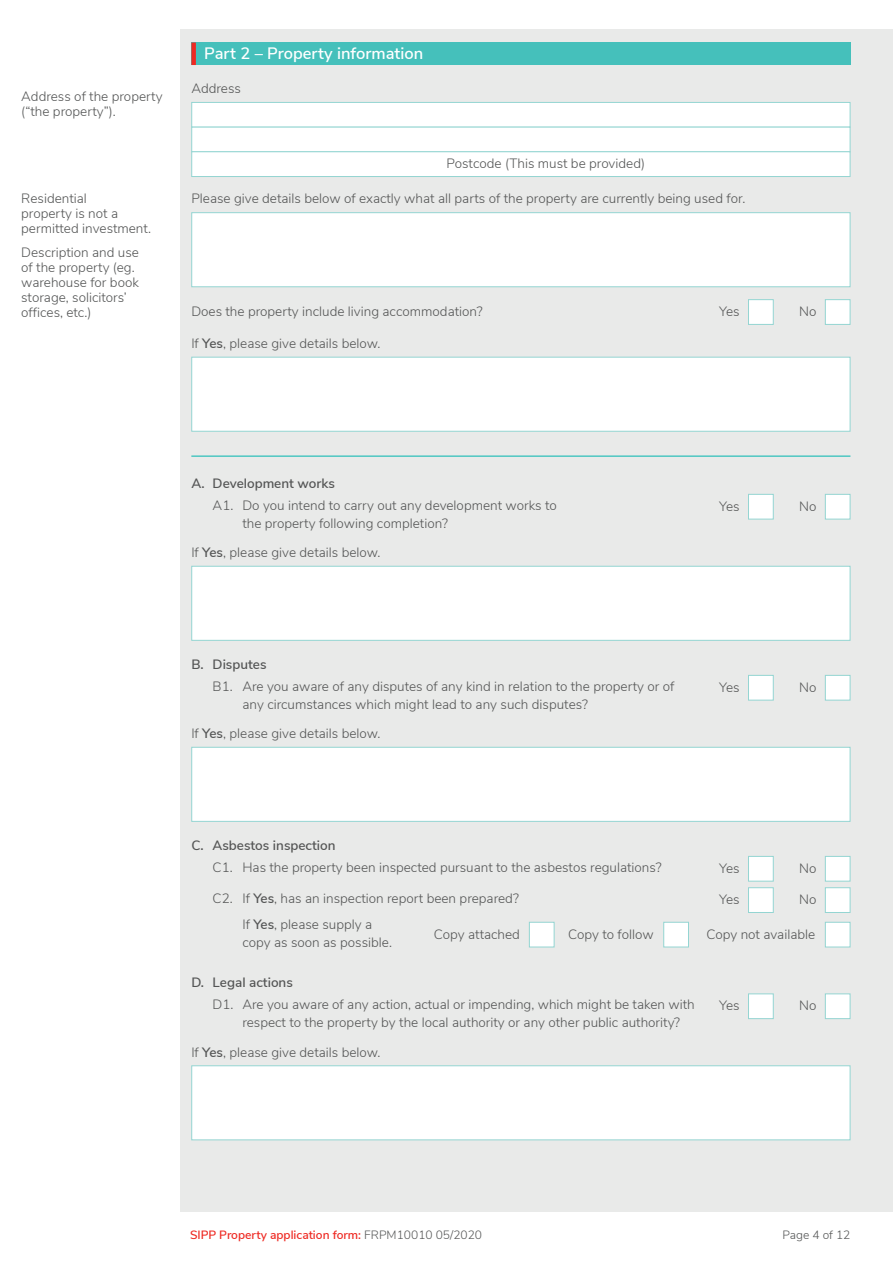
<style>
.page{position:relative;width:893px;height:1263px;background:#fff}
.page>*{position:absolute;margin:0;border:0;box-sizing:border-box;transform-origin:0 0}
.t1{font:600 16.5px "Nunito Sans";color:#fff}
.t2{font:300 13.5px/15px "Nunito Sans";color:#545555}
.t3{font:600 13.5px "Nunito Sans";color:#545555}
.t4{font:600 12px "Nunito Sans";color:#ee2a23}
.t5{font:300 12px "Nunito Sans";color:#545555}
.s1{font-weight:600}
.s2{font-weight:300;color:#545555}
</style>
<div class="page">
<div style="left:181px;top:30px;width:712px;height:1182px;background:#e9eae9"></div>
<div style="left:191px;top:43px;width:659px;height:22px;background:#45c0bb"></div>
<div style="left:191px;top:43px;width:5px;height:22px;background:#ee2a23"></div>
<div style="left:191px;top:102px;width:659px;height:26px;background:#fff;border:1px solid #94d5d2"></div>
<div style="left:191px;top:127px;width:659px;height:25px;background:#fff;border:1px solid #94d5d2"></div>
<div style="left:191px;top:151px;width:659px;height:26px;background:#fff;border:1px solid #94d5d2"></div>
<div style="left:191px;top:212px;width:659px;height:75px;background:#fff;border:1px solid #94d5d2"></div>
<div style="left:191px;top:357px;width:659px;height:75px;background:#fff;border:1px solid #94d5d2"></div>
<div style="left:825px;top:299px;width:25px;height:26px;background:#fff;border:1px solid #94d5d2"></div>
<div style="left:748px;top:299px;width:26px;height:26px;background:#fff;border:1px solid #94d5d2"></div>
<div style="left:191px;top:566px;width:659px;height:75px;background:#fff;border:1px solid #94d5d2"></div>
<div style="left:825px;top:494px;width:25px;height:25px;background:#fff;border:1px solid #94d5d2"></div>
<div style="left:748px;top:494px;width:26px;height:25px;background:#fff;border:1px solid #94d5d2"></div>
<div style="left:191px;top:747px;width:659px;height:75px;background:#fff;border:1px solid #94d5d2"></div>
<div style="left:825px;top:675px;width:25px;height:25px;background:#fff;border:1px solid #94d5d2"></div>
<div style="left:748px;top:675px;width:26px;height:25px;background:#fff;border:1px solid #94d5d2"></div>
<div style="left:191px;top:1065px;width:659px;height:75px;background:#fff;border:1px solid #94d5d2"></div>
<div style="left:825px;top:993px;width:25px;height:26px;background:#fff;border:1px solid #94d5d2"></div>
<div style="left:748px;top:993px;width:26px;height:26px;background:#fff;border:1px solid #94d5d2"></div>
<div style="left:825px;top:856px;width:25px;height:25px;background:#fff;border:1px solid #94d5d2"></div>
<div style="left:748px;top:856px;width:26px;height:25px;background:#fff;border:1px solid #94d5d2"></div>
<div style="left:825px;top:887px;width:25px;height:26px;background:#fff;border:1px solid #94d5d2"></div>
<div style="left:748px;top:887px;width:26px;height:26px;background:#fff;border:1px solid #94d5d2"></div>
<div style="left:529px;top:922px;width:25px;height:25px;background:#fff;border:1px solid #94d5d2"></div>
<div style="left:663px;top:922px;width:26px;height:25px;background:#fff;border:1px solid #94d5d2"></div>
<div style="left:825px;top:922px;width:25px;height:25px;background:#fff;border:1px solid #94d5d2"></div>
<hr style="left:191px;top:456px;width:659px;height:1px;background:#00b5ae">
<p class="t2" style="left:21px;top:88px;width:143px">Address of the property (“the property”).</p>
<p class="t2" style="left:21px;top:190px;width:131px">Residential<br>property is not a permitted investment.</p>
<p class="t2" style="left:21px;top:244px;width:119px">Description and use of the property (eg. warehouse for book storage, solicitors’ offices, etc.)</p>
<p class="t1" style="left:204px;top:41px;width:221px">Part 2 – Property information</p>
<p class="t2" style="left:191px;top:80px;width:51px">Address</p>
<p class="t2" style="left:446px;top:155px;width:200px">Postcode (This must be provided)</p>
<p class="t2" style="left:191px;top:190px;width:555px">Please give details below of exactly what all parts of the property are currently being used for.</p>
<p class="t2" style="left:191px;top:303px;width:293px">Does the property include living accommodation?</p>
<p class="t2" style="left:719px;top:303px;width:22px">Yes</p>
<p class="t2" style="left:799px;top:303px;width:19px">No</p>
<p class="t2" style="left:191px;top:335px;width:191px">If <span class="s1">Yes</span>, please give details below.</p>
<p class="t3" style="left:191px;top:473px;width:145px">A. Development works</p>
<p class="t2" style="left:242px;top:495px;width:316px;line-height:18px;text-indent:-30px">A1. Do you intend to carry out any development works to the property following completion?</p>
<p class="t2" style="left:719px;top:497px;width:22px">Yes</p>
<p class="t2" style="left:799px;top:497px;width:19px">No</p>
<p class="t2" style="left:191px;top:544px;width:191px">If <span class="s1">Yes</span>, please give details below.</p>
<p class="t3" style="left:191px;top:654px;width:77px">B. Disputes</p>
<p class="t2" style="left:242px;top:676px;width:434px;line-height:18px;text-indent:-30px">B1. Are you aware of any disputes of any kind in relation to the property or of any circumstances which might lead to any such disputes?</p>
<p class="t2" style="left:719px;top:679px;width:22px">Yes</p>
<p class="t2" style="left:799px;top:678px;width:19px">No</p>
<p class="t2" style="left:191px;top:725px;width:191px">If <span class="s1">Yes</span>, please give details below.</p>
<p class="t3" style="left:191px;top:835px;width:146px">C. Asbestos inspection</p>
<p class="t2" style="left:213px;top:859px;width:451px">C1. Has the property been inspected pursuant to the asbestos regulations?</p>
<p class="t2" style="left:242px;top:884px;width:278px;line-height:26.5px;text-indent:-30px">C2. If <span class="s1">Yes</span>, has an inspection report been prepared?<br>If <span class="s1">Yes</span>, please supply a</p>
<p class="t2" style="left:242px;top:934px;width:151px">copy as soon as possible.</p>
<p class="t2" style="left:719px;top:860px;width:22px">Yes</p>
<p class="t2" style="left:799px;top:859px;width:19px">No</p>
<p class="t2" style="left:719px;top:891px;width:22px">Yes</p>
<p class="t2" style="left:799px;top:891px;width:19px">No</p>
<p class="t2" style="left:434px;top:925px;width:88px">Copy attached</p>
<p class="t2" style="left:568px;top:925px;width:87px">Copy to follow</p>
<p class="t2" style="left:706px;top:925px;width:110px">Copy not available</p>
<p class="t3" style="left:191px;top:972px;width:103px">D. Legal actions</p>
<p class="t2" style="left:242px;top:995px;width:454px;line-height:18px;text-indent:-30px">D1. Are you aware of any action, actual or impending, which might be taken with respect to the property by the local authority or any other public authority?</p>
<p class="t2" style="left:719px;top:997px;width:22px">Yes</p>
<p class="t2" style="left:799px;top:997px;width:19px">No</p>
<p class="t2" style="left:191px;top:1043px;width:191px">If <span class="s1">Yes</span>, please give details below.</p>
<p class="t4" style="left:190px;top:1226px;width:294px">SIPP Property application form: <span class="s2">FRPM10010 05/2020</span></p>
<p class="t5" style="left:782px;top:1226px;width:70px">Page 4 of 12</p>
</div>
